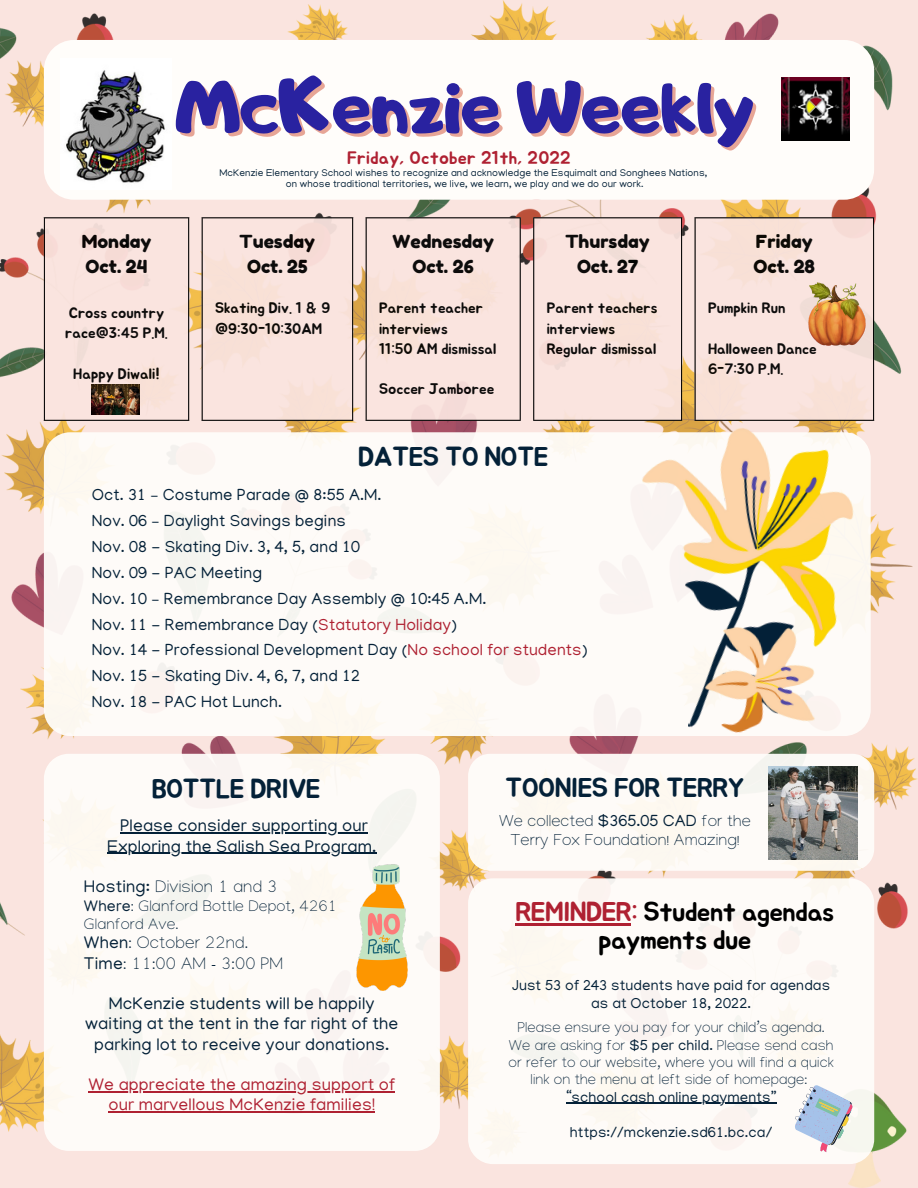
<style>
.page{position:relative;width:918px;height:1188px;background:#fff}
.page>*{position:absolute;margin:0;border:0;box-sizing:border-box;transform-origin:0 0}
.t1{font:73.8px "Adigiana Toybox";letter-spacing:-.025em;color:#2922a0}
.t2{font:27px "Jua";letter-spacing:-.025em;color:#042138}
.t3{font:27px/28.2px "Jua";letter-spacing:-.025em;color:#000;text-align:center}
.t4{font:18px/24.8px "Fredoka One";color:#000;text-align:center}
.t5{font:18px "Jua";letter-spacing:.01em;color:#af2132}
.t6{font:17.25px/20.2px "Manjari";letter-spacing:.01em;color:#042138;text-align:center}
.t7{font:17.25px/20.2px "Manjari";letter-spacing:.01em;color:#af2132;text-align:center}
.t8{font:100 17.25px/20.2px "Manjari";letter-spacing:.01em;color:#042138}
.t9{font:16.5px/25.8px "Manjari";letter-spacing:.01em;color:#042138}
.t10{font:100 16.5px/19.2px "Manjari";letter-spacing:.01em;color:#042138;text-align:center}
.t11{font:100 15.75px/18px "Manjari";letter-spacing:.01em;color:#042138}
.t12{font:15px/20.2px "Jua";color:#000}
.t13{font:100 14.85px/17.2px "Manjari";letter-spacing:.01em;color:#042138;text-align:center}
.t14{font:14.85px/18px "Manjari";letter-spacing:.01em;color:#042138;text-align:center}
.t15{font:10.05px/10.8px "Manjari";letter-spacing:.01em;color:#042138;text-align:center}
.s1{color:#af2132}
.s2{font-weight:400}
</style>
<div class="page">
<img style="left:0;top:0;width:918px;height:1188px">
<div style="left:44px;top:40px;width:830px;height:160px;background:#fffdfa;border-radius:30px"></div>
<img style="left:781px;top:77px;width:69px;height:63px">
<img style="left:66px;top:70px;width:99px;height:113px">
<svg style="left:45px;top:217px;width:828px;height:204px;background:#f7e0d9"></svg>
<hr style="left:44px;top:218px;width:1px;height:202px;background:#000">
<hr style="left:188px;top:218px;width:1px;height:202px;background:#000">
<hr style="left:44px;top:217px;width:145px;height:1px;background:#000">
<hr style="left:44px;top:420px;width:145px;height:1px;background:#000">
<hr style="left:202px;top:218px;width:1px;height:202px;background:#000">
<hr style="left:352px;top:218px;width:1px;height:202px;background:#000">
<hr style="left:202px;top:217px;width:151px;height:1px;background:#000">
<hr style="left:202px;top:420px;width:151px;height:1px;background:#000">
<hr style="left:366px;top:218px;width:1px;height:202px;background:#000">
<hr style="left:520px;top:218px;width:1px;height:202px;background:#000">
<hr style="left:366px;top:217px;width:155px;height:1px;background:#000">
<hr style="left:366px;top:420px;width:155px;height:1px;background:#000">
<hr style="left:533px;top:218px;width:1px;height:202px;background:#000">
<hr style="left:681px;top:218px;width:1px;height:202px;background:#000">
<hr style="left:533px;top:217px;width:149px;height:1px;background:#000">
<hr style="left:533px;top:420px;width:149px;height:1px;background:#000">
<hr style="left:695px;top:218px;width:1px;height:202px;background:#000">
<hr style="left:873px;top:218px;width:1px;height:202px;background:#000">
<hr style="left:695px;top:217px;width:179px;height:1px;background:#000">
<div style="left:44px;top:432px;width:827px;height:304px;background:#fffdfa;border-radius:26px"></div>
<img style="left:625px;top:377px;width:293px;height:448px">
<img style="left:808px;top:283px;width:58px;height:63px">
<div style="left:468px;top:878px;width:406px;height:286px;background:#fffdfa;border-radius:25px"></div>
<div style="left:44px;top:754px;width:396px;height:397px;background:#fffdfa;border-radius:25px"></div>
<hr style="left:120px;top:832px;width:248px;height:2px;background:#042138">
<hr style="left:107px;top:853px;width:269px;height:1px;background:#042138">
<hr style="left:89px;top:1091px;width:306px;height:1px;background:#af2132">
<hr style="left:108px;top:1111px;width:267px;height:2px;background:#af2132">
<div style="left:468px;top:754px;width:406px;height:117px;background:#fffdfa;border-radius:22px"></div>
<img style="left:769px;top:766px;width:88px;height:94px">
<svg style="left:795px;top:1085px;width:63px;height:67px"></svg>
<img style="left:356px;top:864px;width:52px;height:126px">
<img style="left:92px;top:384px;width:47px;height:30px">
<hr style="left:566px;top:1103px;width:210px;height:1px;background:#042138">
<hr style="left:515px;top:923px;width:116px;height:2px;background:#af2132">
<h1 class="t1" style="left:175px;top:58px;width:581px">McKenzie Weekly</h1>
<p class="t15" style="left:219px;top:169px;width:489px">McKenzie Elementary School wishes to recognize and acknowledge the Esquimalt and Songhees Nations, on whose traditional territories, we live, we learn, we play and we do our work.</p>
<p class="t5" style="left:347px;top:149px;width:225px">Friday, October 21th, 2022</p>
<p class="t4" style="left:82px;top:229px;width:71px;text-align:left">Monday<br>Oct. 24</p>
<p class="t12" style="left:65px;top:303px;width:104px">Cross country race@3:45 P.M.</p>
<p class="t12" style="left:73px;top:364px;width:88px">Happy Diwali!</p>
<p class="t4" style="left:240px;top:229px;width:77px">Tuesday<br>Oct. 25</p>
<p class="t12" style="left:215px;top:299px;width:117px">Skating Div. 1 &amp; 9 @9:30-10:30AM</p>
<p class="t4" style="left:392px;top:229px;width:103px">Wednesday<br>Oct. 26</p>
<p class="t12" style="left:379px;top:299px;width:119px">Parent teacher interviews<br>11:50 AM dismissal</p>
<p class="t12" style="left:379px;top:380px;width:117px">Soccer Jamboree</p>
<p class="t4" style="left:565px;top:229px;width:86px">Thursday<br>Oct. 27</p>
<p class="t12" style="left:547px;top:299px;width:112px">Parent teachers interviews<br>Regular dismissal</p>
<p class="t4" style="left:754px;top:229px;width:63px;text-align:left">Friday<br>Oct. 28</p>
<p class="t12" style="left:708px;top:299px;width:79px">Pumpkin Run</p>
<p class="t12" style="left:708px;top:339px;width:110px">Halloween Dance<br>6-7:30 P.M.</p>
<h2 class="t2" style="left:358px;top:444px;width:192px">DATES TO NOTE</h2>
<p class="t9" style="left:92px;top:484px;width:497px">Oct. 31 – Costume Parade @ 8:55 A.M.<br>Nov. 06 – Daylight Savings begins<br>Nov. 08 - Skating Div. 3, 4, 5, and 10<br>Nov. 09 - PAC Meeting<br>Nov. 10 – Remembrance Day Assembly @ 10:45 A.M.<br>Nov. 11 - Remembrance Day (<span class="s1">Statutory Holiday</span>)<br>Nov. 14 - Professional Development Day (<span class="s1">No school for students</span>)<br>Nov. 15 - Skating Div. 4, 6, 7, and 12<br>Nov. 18 - PAC Hot Lunch.</p>
<h2 class="t2" style="left:152px;top:776px;width:171px">BOTTLE DRIVE</h2>
<p class="t6" style="left:107px;top:818px;width:271px">Please consider supporting our<br>Exploring the Salish Sea Program.</p>
<p class="t8" style="left:84px;top:879px;width:195px"><span class="s2">Hosting:</span> Division 1 and 3</p>
<p class="t11" style="left:84px;top:900px;width:255px"><span class="s2">Where</span>: Glanford Bottle Depot, 4261<br>Glanford Ave.</p>
<p class="t8" style="left:84px;top:936px;width:201px"><span class="s2">When</span>: October 22nd.<br><span class="s2">Time</span>: 11:00 AM - 3:00 PM</p>
<p class="t6" style="left:85px;top:996px;width:315px">McKenzie students will be happily waiting at the tent in the far right of the parking lot to receive your donations.</p>
<p class="t7" style="left:89px;top:1077px;width:308px">We appreciate the amazing support of our marvellous McKenzie families!</p>
<h2 class="t2" style="left:505px;top:776px;width:241px">TOONIES FOR TERRY</h2>
<p class="t10" style="left:499px;top:814px;width:253px">We collected <span class="s2">$365.05 CAD</span> for the<br>Terry Fox Foundation! Amazing!</p>
<h2 class="t3" style="left:515px;top:899px;width:320px"><span class="s1">REMINDER:</span> Student agendas payments due</h2>
<p class="t14" style="left:512px;top:979px;width:320px">Just 53 of 243 students have paid for agendas as at October 18, 2022.</p>
<p class="t13" style="left:509px;top:1021px;width:327px">Please ensure you pay for your child’s agenda.<br>We are asking for <span class="s2">$5 per child.</span> Please send cash or refer to our website, where you will find a quick link on the menu at left side of homepage:</p>
<p class="t14" style="left:566px;top:1090px;width:211px">“school cash online payments”</p>
<p class="t14" style="left:570px;top:1125px;width:204px">https://mckenzie.sd61.bc.ca/</p>
</div>
